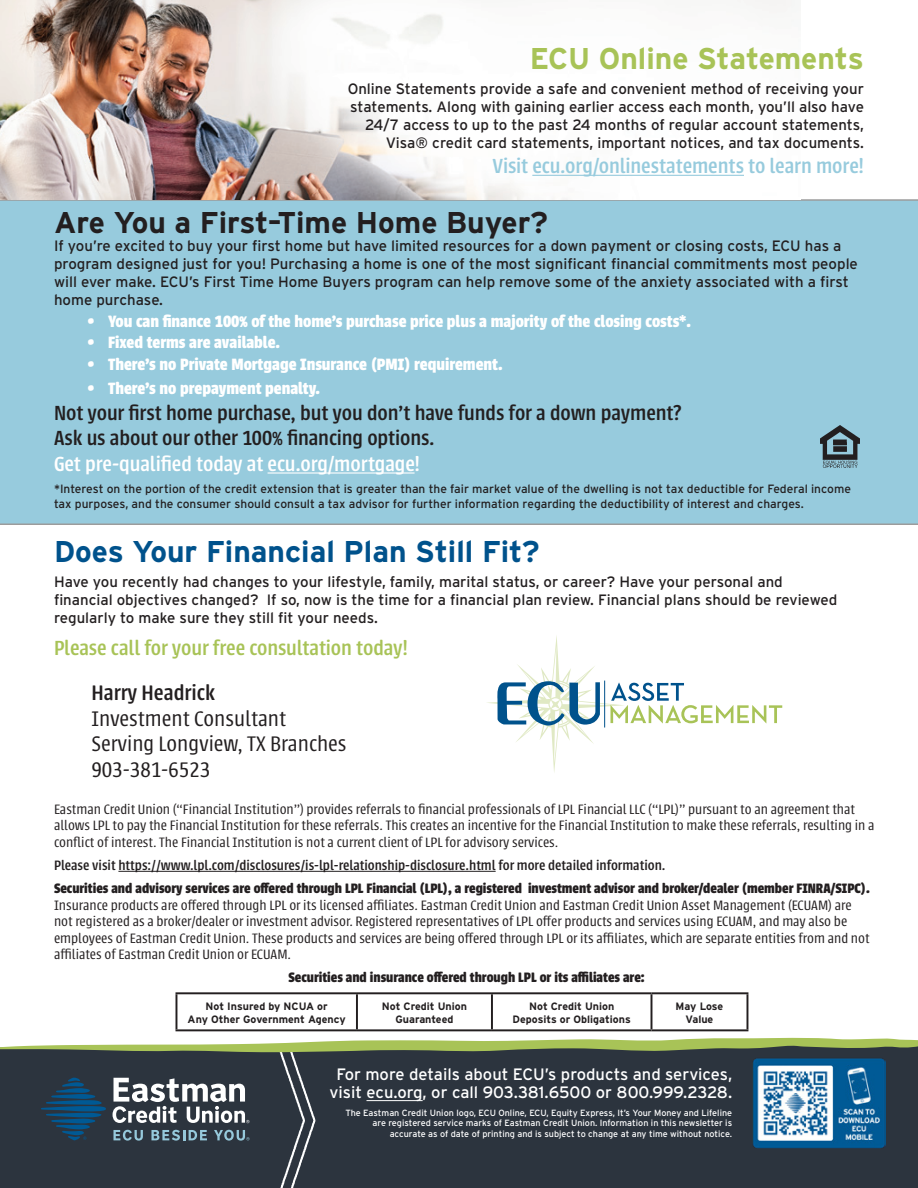
<style>
.page{position:relative;width:918px;height:1188px;background:#fff}
.page>*{position:absolute;margin:0;border:0;box-sizing:border-box;transform-origin:0 0}
.Headlines{font:700 30px "Interstate";color:#00528c}
.Headlines-2{font:700 30px "Interstate";color:#231f20}
.Headlines-3{font:700 30px "Interstate";color:#a8c357}
.Newsletter_Body_Copy{font:300 23.25px/25.7px "Urbana";color:#231f20}
.Call_to_Action{font:500 22.5px/25.5px "Urbana";letter-spacing:-.005em;color:#231f20}
.Call_to_Action-2{font:500 22.5px "Urbana";letter-spacing:-.005em;color:#97cbdd}
.Call_to_Action-3{font:500 22.5px "Urbana";color:#fff}
.Call_to_Action-4{font:500 22.5px "Urbana";letter-spacing:-.005em;color:#a8c357}
.t1{font:700 18px "Urbana";color:#fff}
.t2{font:16.5px/18px "Interstate";color:#fff;text-align:center}
.Newsletter_Body_Copy-2{font:300 15px/16.5px "Urbana";color:#231f20}
.Newsletter_Body_Copy-3{font:15px/18px "Interstate";color:#231f20}
.Newsletter_Body_Copy-4{font:500 15px "Urbana";color:#231f20}
.Newsletter_Body_Copy-5{font:700 15px "Urbana";color:#231f20}
.Newsletter_Body_Copy-6{font:12px/15px "Interstate";color:#231f20}
.t3{font:700 10.65px "Interstate";color:#231f20}
.t4{font:9px/10.5px "Interstate";color:#fff;text-align:right}
.s1{font-weight:500}
.s2{font-weight:700}
</style>
<div class="page">
<div style="left:0;top:200px;width:918px;height:324px;background:#97cbdd"></div>
<hr style="left:118px;top:871px;width:378px;height:1px;background:#231f20">
<svg style="left:487px;top:636px;width:295px;height:136px"></svg>
<svg style="left:177px;top:994px;width:570px;height:35px"></svg>
<hr style="left:176px;top:992px;width:181px;height:2px;background:#231f20">
<hr style="left:176px;top:994px;width:1px;height:35px;background:#231f20">
<hr style="left:357px;top:992px;width:135px;height:2px;background:#231f20">
<hr style="left:356px;top:994px;width:2px;height:35px;background:#231f20">
<hr style="left:492px;top:992px;width:159px;height:2px;background:#231f20">
<hr style="left:491px;top:994px;width:2px;height:35px;background:#231f20">
<hr style="left:651px;top:992px;width:97px;height:2px;background:#231f20">
<hr style="left:651px;top:994px;width:1px;height:35px;background:#231f20">
<hr style="left:747px;top:994px;width:1px;height:35px;background:#231f20">
<hr style="left:176px;top:1029px;width:181px;height:2px;background:#231f20">
<hr style="left:357px;top:1029px;width:135px;height:2px;background:#231f20">
<hr style="left:492px;top:1029px;width:159px;height:2px;background:#231f20">
<hr style="left:651px;top:1029px;width:97px;height:2px;background:#231f20">
<svg style="left:0;top:1037px;width:918px;height:151px;background:#414f55"></svg>
<hr style="left:0;top:524px;width:918px;height:1px;background:#9c9c9c">
<hr style="left:0;top:199px;width:918px;height:2px;background:#9c9c9c">
<img style="left:0;top:0;width:800px;height:200px">
<hr style="left:532px;top:175px;width:212px;height:1px;background:#97cbdd">
<hr style="left:268px;top:472px;width:147px;height:2px;background:#fff">
<img style="left:820px;top:425px;width:40px;height:43px">
<p class="Headlines-3" style="left:530px;top:42px;width:336px">ECU Online Statements</p>
<p class="Newsletter_Body_Copy-3" style="left:348px;top:79px;width:518px;text-align:right">Online Statements provide a safe and convenient method of receiving your statements. Along with gaining earlier access each month, you’ll also have 24/7 access to up to the past 24 months of regular account statements, Visa® credit card statements, important notices, and tax documents.</p>
<p class="Call_to_Action-2" style="left:492px;top:154px;width:373px">Visit ecu.org/onlinestatements to learn more!</p>
<p class="Headlines-2" style="left:54px;top:206px;width:495px">Are You a First–Time Home Buyer?</p>
<p class="Newsletter_Body_Copy-3" style="left:54px;top:237px;width:805px">If you’re excited to buy your first home but have limited resources for a down payment or closing costs, ECU has a program designed just for you! Purchasing a home is one of the most significant financial commitments most people will ever make. ECU’s First Time Home Buyers program can help remove some of the anxiety associated with a first home purchase.</p>
<p class="t1" style="left:88px;top:311px;width:605px">• You can finance 100% of the home’s purchase price plus a majority of the closing costs*.</p>
<p class="t1" style="left:88px;top:332px;width:194px">• Fixed terms are available.</p>
<p class="t1" style="left:88px;top:354px;width:416px">• There’s no Private Mortgage Insurance (PMI) requirement.</p>
<p class="t1" style="left:88px;top:378px;width:234px">• There’s no prepayment penalty.</p>
<p class="Call_to_Action" style="left:54px;top:400px;width:629px">Not your first home purchase, but you don’t have funds for a down payment?<br>Ask us about our other 100% financing options.</p>
<p class="Call_to_Action-3" style="left:54px;top:451px;width:368px">Get pre-qualified today at ecu.org/mortgage!</p>
<p class="Newsletter_Body_Copy-6" style="left:54px;top:481px;width:798px">*Interest on the portion of the credit extension that is greater than the fair market value of the dwelling is not tax deductible for Federal income tax purposes, and the consumer should consult a tax advisor for further information regarding the deductibility of interest and charges.</p>
<p class="Headlines" style="left:54px;top:535px;width:487px">Does Your Financial Plan Still Fit?</p>
<p class="Newsletter_Body_Copy-3" style="left:54px;top:572px;width:785px">Have you recently had changes to your lifestyle, family, marital status, or career? Have your personal and financial objectives changed? If so, now is the time for a financial plan review. Financial plans should be reviewed regularly to make sure they still fit your needs.</p>
<p class="Call_to_Action-4" style="left:54px;top:636px;width:355px">Please call for your free consultation today!</p>
<p class="Newsletter_Body_Copy" style="left:91px;top:680px;width:257px"><span class="s1">Harry Headrick<br></span>Investment Consultant<br>Serving Longview, TX Branches<br>903-381-6523</p>
<p class="Newsletter_Body_Copy-2" style="left:54px;top:801px;width:822px">Eastman Credit Union (“Financial Institution”) provides referrals to financial professionals of LPL Financial LLC (“LPL)” pursuant to an agreement that allows LPL to pay the Financial Institution for these referrals. This creates an incentive for the Financial Institution to make these referrals, resulting in a conflict of interest. The Financial Institution is not a current client of LPL for advisory services.</p>
<p class="Newsletter_Body_Copy-4" style="left:54px;top:857px;width:613px">Please visit https://www.lpl.com/disclosures/is-lpl-relationship-disclosure.html for more detailed information.</p>
<p class="Newsletter_Body_Copy-2" style="left:54px;top:880px;width:817px"><span class="s2">Securities and advisory services are offered through LPL Financial (LPL), a registered investment advisor and broker/dealer (member FINRA/SIPC).<br></span>Insurance products are offered through LPL or its licensed affiliates. Eastman Credit Union and Eastman Credit Union Asset Management (ECUAM) are not registered as a broker/dealer or investment advisor. Registered representatives of LPL offer products and services using ECUAM, and may also be employees of Eastman Credit Union. These products and services are being offered through LPL or its affiliates, which are separate entities from and not affiliates of Eastman Credit Union or ECUAM.</p>
<p class="Newsletter_Body_Copy-5" style="left:288px;top:969px;width:358px">Securities and insurance offered through LPL or its affiliates are:</p>
<p class="t3" style="left:206px;top:1000px;width:124px">Not Insured by NCUA or</p>
<p class="t3" style="left:188px;top:1013px;width:160px">Any Other Government Agency</p>
<p class="t3" style="left:382px;top:1000px;width:87px">Not Credit Union</p>
<p class="t3" style="left:395px;top:1013px;width:60px">Guaranteed</p>
<p class="t3" style="left:529px;top:1000px;width:87px">Not Credit Union</p>
<p class="t3" style="left:513px;top:1013px;width:120px">Deposits or Obligations</p>
<p class="t3" style="left:676px;top:1000px;width:49px">May Lose</p>
<p class="t3" style="left:686px;top:1013px;width:29px">Value</p>
<p class="t2" style="left:329px;top:1065px;width:404px">For more details about ECU’s products and services, visit ecu.org, or call 903.381.6500 or 800.999.2328.</p>
<p class="t4" style="left:345px;top:1107px;width:388px">The Eastman Credit Union logo, ECU Online, ECU, Equity Express, It’s Your Money and Lifeline are registered service marks of Eastman Credit Union. Information in this newsletter is accurate as of date of printing and is subject to change at any time without notice.</p>
</div>
